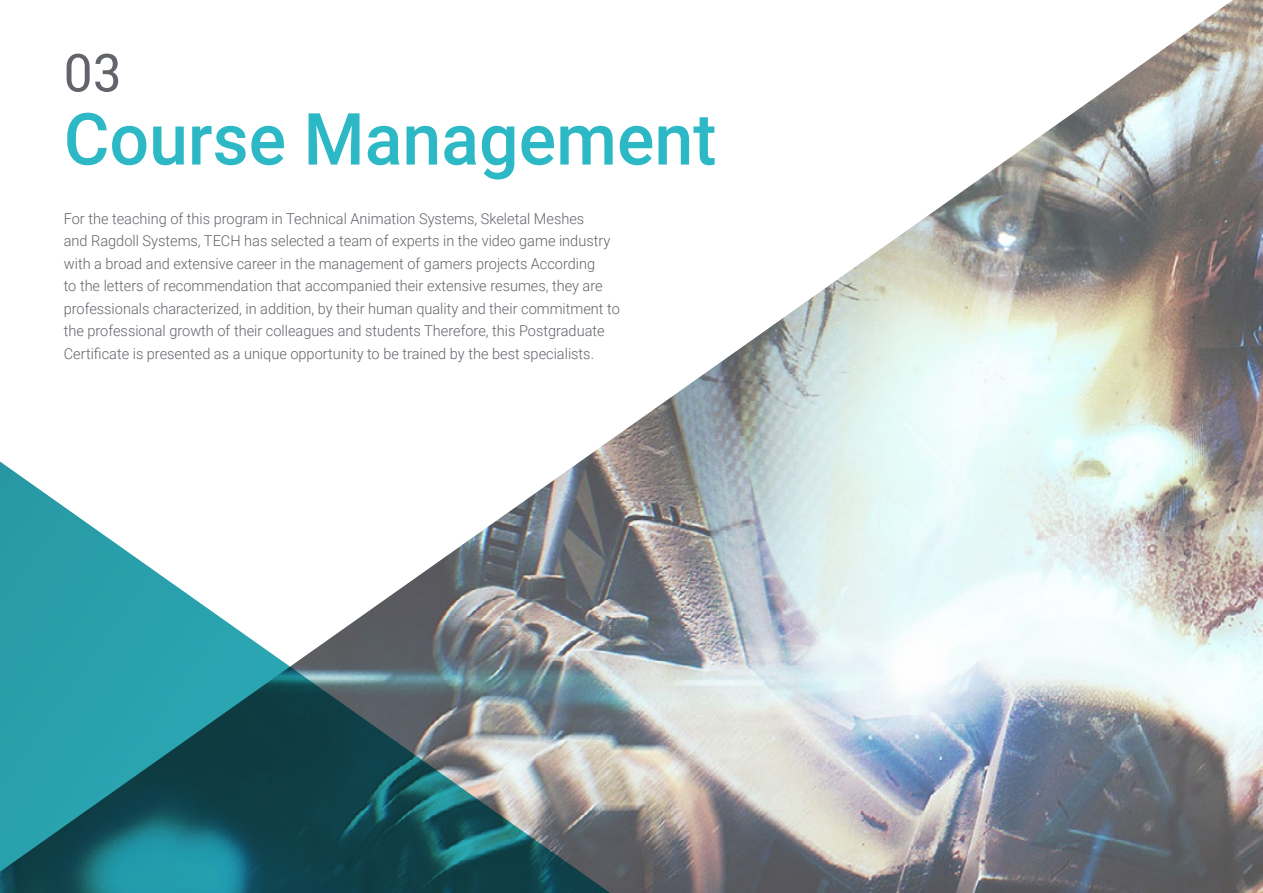
<style>
.page{position:relative;width:1263px;height:893px;background:#fff}
.page>*{position:absolute;margin:0;border:0;box-sizing:border-box;transform-origin:0 0}
.t1{font:500 72px "Roboto";color:#2db8c5}
.t2{font:52.5px "Roboto";color:#61646a}
.t3{font:300 15px/22.5px "Roboto";color:#61646a}
</style>
<div class="page">
<img style="left:602px;top:0;width:661px;height:893px">
<svg style="left:0;top:446px;width:640px;height:447px"></svg>
<h2 class="t2" style="left:64px;top:36px;width:59px">03</h2>
<h1 class="t1" style="left:64px;top:89px;width:654px">Course Management</h1>
<p class="t3" style="left:64px;top:207px;width:557px">For the teaching of this program in Technical Animation Systems, Skeletal Meshes<br>and Ragdoll Systems, TECH has selected a team of experts in the video game industry with a broad and extensive career in the management of gamers projects According<br>to the letters of recommendation that accompanied their extensive resumes, they are professionals characterized, in addition, by their human quality and their commitment to the professional growth of their colleagues and students Therefore, this Postgraduate Certificate is presented as a unique opportunity to be trained by the best specialists.</p>
</div>
